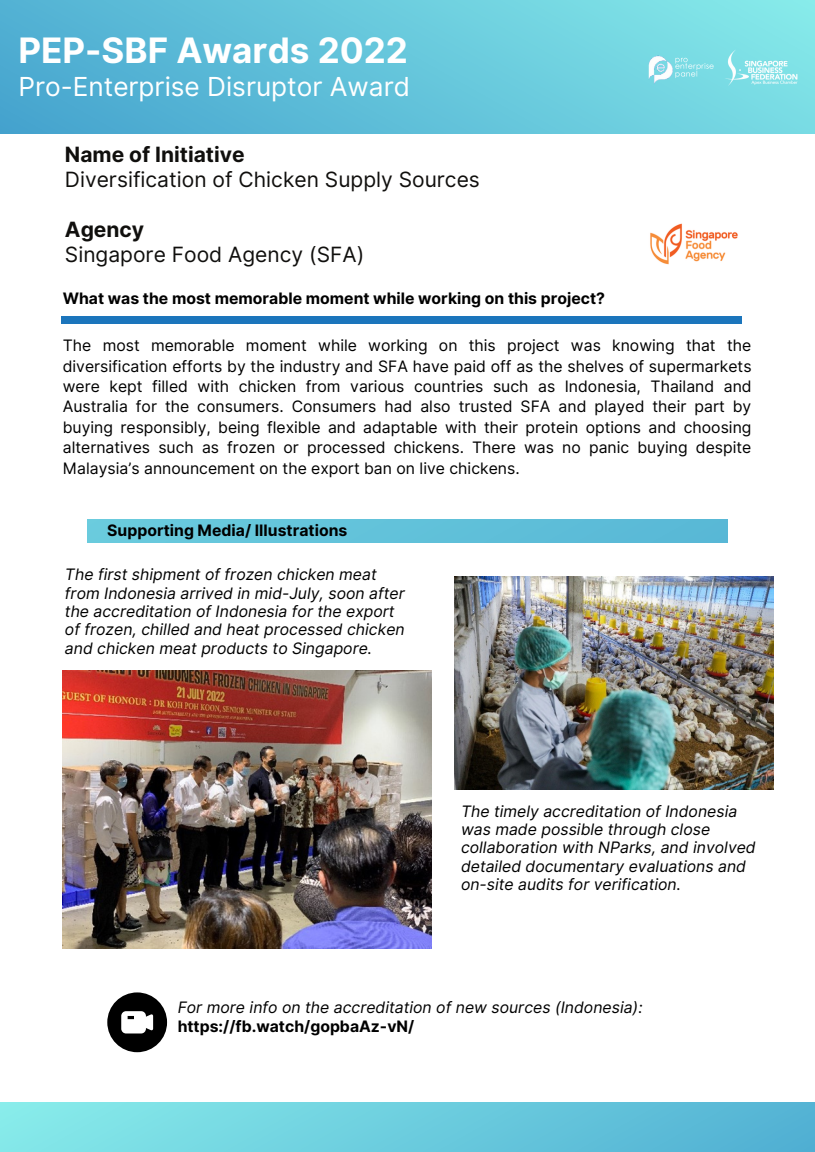
<style>
.page{position:relative;width:815px;height:1152px;background:#fff}
.page>*{position:absolute;margin:0;border:0;box-sizing:border-box;transform-origin:0 0}
.t1{font:700 35px "Inter";color:#fff}
.t2{font:26.16px "Inter";color:#fff}
.t3{font:21px "Inter";color:#100f0d}
.t4{font:700 21px "Inter";color:#100f0d}
.t5{font:15.75px/20.4px "Inter";color:#000;text-align:justify}
.t6{font:italic 15.75px/18.4px "Inter";color:#000}
.t7{font:700 15.75px "Inter";color:#000}
</style>
<div class="page">
<div style="left:1px;top:0;width:813px;height:133px;background:linear-gradient(to right,#4baad0,#81e4e7)"></div>
<img style="left:751px;top:44px;width:48px;height:49px">
<img style="left:674px;top:16px;width:77px;height:104px">
<img style="left:637px;top:48px;width:36px;height:40px">
<div style="left:0;top:1102px;width:814px;height:49px;background:linear-gradient(to right,#87ebea,#52b1d3)"></div>
<div style="left:87px;top:519px;width:640px;height:23px;background:#61c2da"></div>
<div style="left:62px;top:316px;width:680px;height:7px;background:#1b75bc"></div>
<img style="left:650px;top:223px;width:88px;height:42px">
<img style="left:63px;top:670px;width:368px;height:277px">
<img style="left:454px;top:576px;width:319px;height:212px">
<svg style="left:107px;top:992px;width:60px;height:59px"></svg>
<h1 class="t1" style="left:18px;top:30px;width:391px">PEP-SBF Awards 2022</h1>
<h2 class="t2" style="left:18px;top:71px;width:393px">Pro-Enterprise Disruptor Award</h2>
<h3 class="t4" style="left:65px;top:142px;width:181px">Name of Initiative</h3>
<h3 class="t3" style="left:65px;top:167px;width:416px">Diversification of Chicken Supply Sources</h3>
<h3 class="t4" style="left:65px;top:216px;width:81px">Agency</h3>
<h3 class="t3" style="left:65px;top:241px;width:301px">Singapore Food Agency (SFA)</h3>
<p class="t7" style="left:63px;top:288px;width:543px">What was the most memorable moment while working on this project?</p>
<p class="t5" style="left:63px;top:335px;width:690px">The most memorable moment while working on this project was knowing that the diversification efforts by the industry and SFA have paid off as the shelves of supermarkets were kept filled with chicken from various countries such as Indonesia, Thailand and Australia for the consumers. Consumers had also trusted SFA and played their part by buying responsibly, being flexible and adaptable with their protein options and choosing alternatives such as frozen or processed chickens. There was no panic buying despite Malaysia’s announcement on the export ban on live chickens.</p>
<p class="t7" style="left:107px;top:521px;width:241px">Supporting Media/ Illustrations</p>
<p class="t6" style="left:65px;top:565px;width:341px">The first shipment of frozen chicken meat from Indonesia arrived in mid-July, soon after the accreditation of Indonesia for the export of frozen, chilled and heat processed chicken and chicken meat products to Singapore.</p>
<p class="t6" style="left:461px;top:801px;width:296px">The timely accreditation of Indonesia was made possible through close collaboration with NParks, and involved detailed documentary evaluations and on-site audits for verification.</p>
<p class="t6" style="left:178px;top:998px;width:466px">For more info on the accreditation of new sources (Indonesia):</p>
<p class="t7" style="left:178px;top:1016px;width:238px">https://fb.watch/gopbaAz-vN/</p>
</div>
